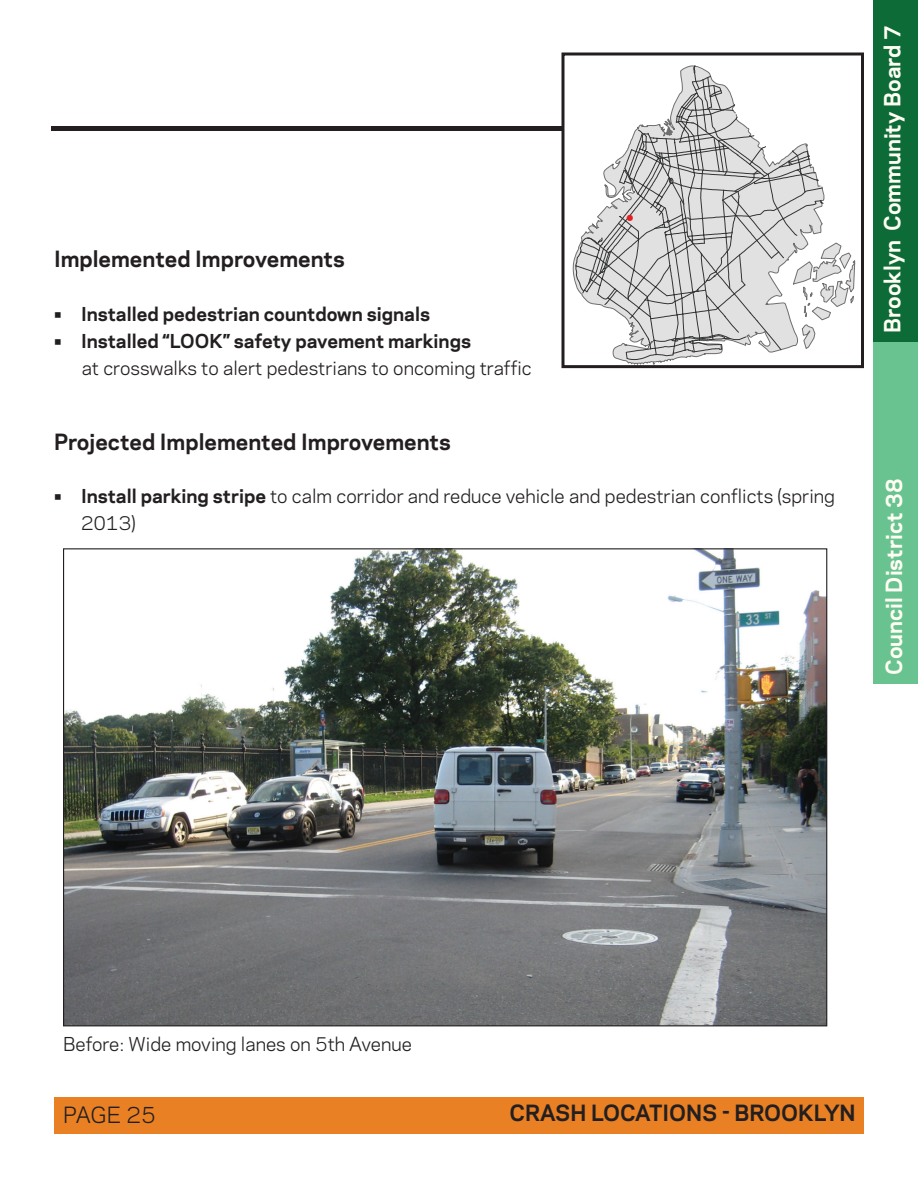
<style>
.page{position:relative;width:918px;height:1188px;background:#fff}
.page>*{position:absolute;margin:0;border:0;box-sizing:border-box;transform-origin:0 0}
.t1{font:700 21px "Galaxie Polaris";color:#231f20}
.t2{font:700 21px "Galaxie Polaris";color:#fffef2}
.t3{font:21px "Galaxie Polaris";letter-spacing:-.01em;color:#231f20}
.t4{font:18px/27px "Galaxie Polaris";color:#231f20}
.t5{font:700 18px "Galaxie Polaris";color:#231f20}
.t6{font:9px "ESRI Default Marker";color:#e61e24}
.s1{font-weight:700}
</style>
<div class="page">
<div style="left:873px;top:0;width:45px;height:342px;background:#0d6b38"></div>
<div style="left:873px;top:342px;width:45px;height:342px;background:#69c391"></div>
<div style="left:54px;top:1098px;width:810px;height:36px;background:#e98023"></div>
<svg style="left:575px;top:65px;width:280px;height:295px"></svg>
<div style="left:561px;top:52px;width:303px;height:316px;border:3px solid #231f20"></div>
<div style="left:51px;top:126px;width:510px;height:5px;background:#231f20"></div>
<img style="left:65px;top:550px;width:760px;height:474px">
<p class="t1" style="left:54px;top:243px;width:292px">I mplemented I mprovements</p>
<p class="t5" style="left:54px;top:300px;width:378px">• I nstalled pedestrian countdown signals</p>
<p class="t5" style="left:54px;top:327px;width:419px">• I nstalled “LOO K” safety pavement markings</p>
<p class="t4" style="left:82px;top:353px;width:452px">at crosswalks to alert pedestrians to oncoming traffic</p>
<p class="t6" style="left:627px;top:212px;width:8px">!</p>
<p class="t1" style="left:54px;top:427px;width:398px">Projected I mplemented I mprovements</p>
<p class="t4" style="left:81px;top:481px;width:755px;text-indent:-27px"><span class="s1">• I nstall parking stripe</span> to calm corridor and reduce vehicle and pedestrian conflicts (spring<br>2013)</p>
<p class="t2" style="left:877px;top:333px;width:309px;rotate:-90deg">Brooklyn Community Board 7</p>
<p class="t2" style="left:878px;top:675px;width:198px;rotate:-90deg">Council District 38</p>
<p class="t4" style="left:63px;top:1029px;width:351px">Before: Wide moving lanes on 5th Avenue</p>
<p class="t3" style="left:63px;top:1100px;width:94px">Page 25</p>
<p class="t1" style="left:509px;top:1097px;width:304px">Crash locations - brookly</p>
<p class="t1" style="left:840px;top:1097px;width:18px">n</p>
</div>
